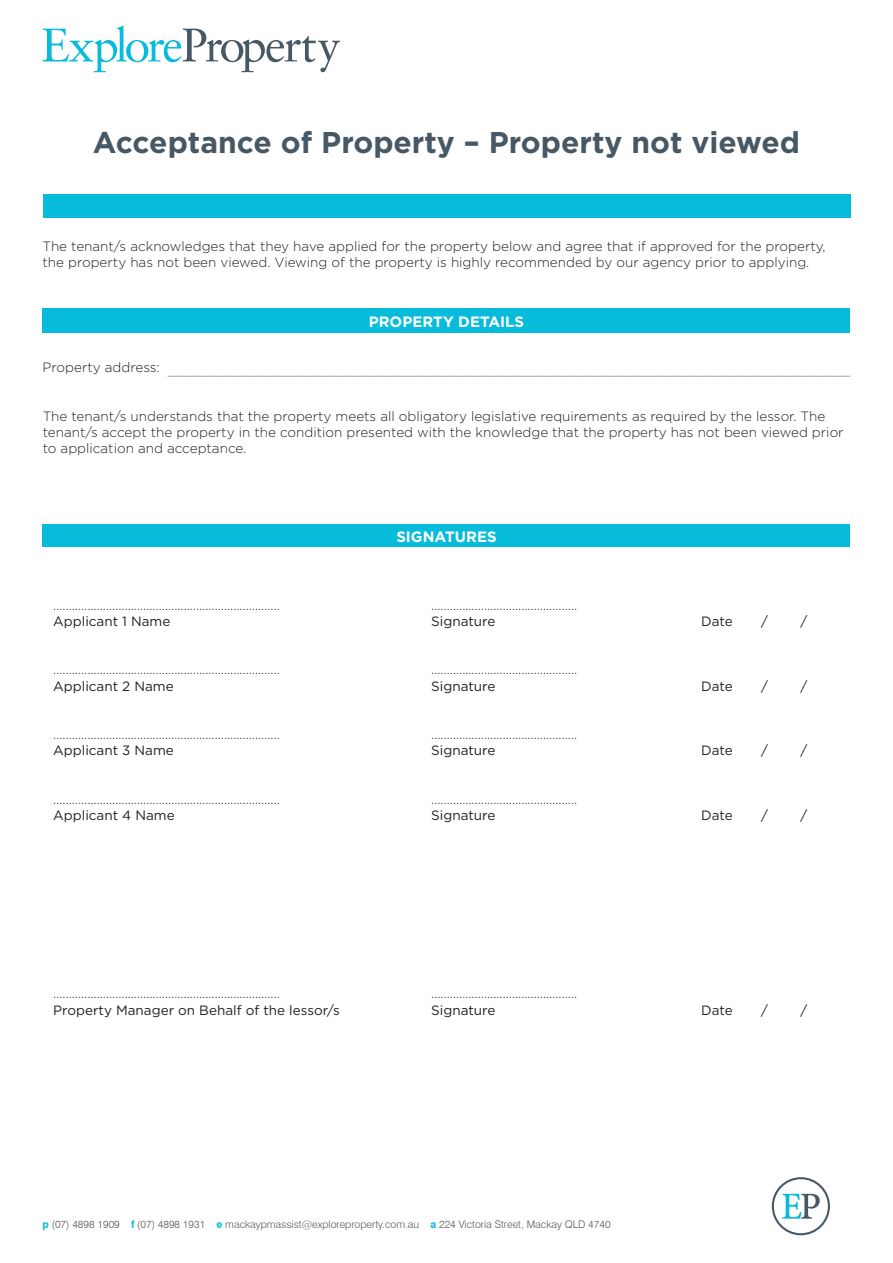
<style>
.page{position:relative;width:893px;height:1263px;background:#fff}
.page>*{position:absolute;margin:0;border:0;box-sizing:border-box;transform-origin:0 0}
.t1{font:700 30px "Gotham";color:#475865}
.t2{font:300 15px "Swiss 721 BT";color:#808285}
.t3{font:700 15px "Gotham";color:#fff}
.t4{font:300 13.5px/16.2px "Gotham";color:#231f20}
.t5{font:13.5px "Gotham";color:#231f20}
.t6{font:300 10.5px "Swiss 721 BT";color:#57585a}
.s1{font-weight:700;color:#07bbda}
</style>
<div class="page">
<div style="left:43px;top:194px;width:808px;height:24px;background:#07bbda"></div>
<div style="left:43px;top:308px;width:807px;height:25px;background:#07bbda"></div>
<div style="left:43px;top:524px;width:807px;height:23px;background:#07bbda"></div>
<svg style="left:43px;top:26px;width:297px;height:46px"></svg>
<svg style="left:772px;top:1177px;width:58px;height:58px"></svg>
<p class="t1" style="left:93px;top:122px;width:708px">Acceptance of Property – Property not viewed</p>
<p class="t4" style="left:43px;top:238px;width:785px">The tenant/s acknowledges that they have applied for the property below and agree that if approved for the property, the property has not been viewed. Viewing of the property is highly recommended by our agency prior to applying.</p>
<p class="t3" style="left:369px;top:311px;width:157px">PROPERTY DETAILS</p>
<p class="t4" style="left:43px;top:359px;width:119px">Property address:</p>
<p class="t2" style="left:168px;top:358px;width:684px">___________________________________________________________________________________________</p>
<p class="t4" style="left:43px;top:408px;width:802px">The tenant/s understands that the property meets all obligatory legislative requirements as required by the lessor. The tenant/s accept the property in the condition presented with the knowledge that the property has not been viewed prior to application and acceptance.</p>
<p class="t3" style="left:396px;top:526px;width:102px">SIGNATURES</p>
<p class="t4" style="left:53px;top:596px;width:228px">.........................................................................</p>
<p class="t4" style="left:431px;top:596px;width:147px">...............................................</p>
<p class="t5" style="left:53px;top:612px;width:119px">Applicant 1 Name</p>
<p class="t5" style="left:431px;top:612px;width:66px">Signature</p>
<p class="t5" style="left:701px;top:612px;width:33px">Date</p>
<p class="t5" style="left:761px;top:612px;width:8px">/</p>
<p class="t5" style="left:800px;top:612px;width:8px">/</p>
<p class="t4" style="left:53px;top:661px;width:228px">.........................................................................</p>
<p class="t4" style="left:431px;top:661px;width:147px">...............................................</p>
<p class="t5" style="left:53px;top:677px;width:122px">Applicant 2 Name</p>
<p class="t5" style="left:431px;top:677px;width:66px">Signature</p>
<p class="t5" style="left:701px;top:677px;width:33px">Date</p>
<p class="t5" style="left:761px;top:677px;width:8px">/</p>
<p class="t5" style="left:800px;top:677px;width:8px">/</p>
<p class="t4" style="left:53px;top:726px;width:228px">.........................................................................</p>
<p class="t4" style="left:431px;top:726px;width:147px">...............................................</p>
<p class="t5" style="left:53px;top:742px;width:122px">Applicant 3 Name</p>
<p class="t5" style="left:431px;top:742px;width:66px">Signature</p>
<p class="t5" style="left:701px;top:742px;width:33px">Date</p>
<p class="t5" style="left:761px;top:742px;width:8px">/</p>
<p class="t5" style="left:800px;top:742px;width:8px">/</p>
<p class="t4" style="left:53px;top:791px;width:228px">.........................................................................</p>
<p class="t4" style="left:431px;top:791px;width:147px">...............................................</p>
<p class="t5" style="left:53px;top:807px;width:123px">Applicant 4 Name</p>
<p class="t5" style="left:431px;top:807px;width:66px">Signature</p>
<p class="t5" style="left:701px;top:807px;width:33px">Date</p>
<p class="t5" style="left:761px;top:807px;width:8px">/</p>
<p class="t5" style="left:800px;top:807px;width:8px">/</p>
<p class="t4" style="left:53px;top:985px;width:228px">.........................................................................</p>
<p class="t4" style="left:431px;top:985px;width:147px">...............................................</p>
<p class="t5" style="left:53px;top:1001px;width:288px">Property Manager on Behalf of the lessor/s</p>
<p class="t5" style="left:431px;top:1001px;width:66px">Signature</p>
<p class="t5" style="left:701px;top:1001px;width:33px">Date</p>
<p class="t5" style="left:761px;top:1001px;width:8px">/</p>
<p class="t5" style="left:800px;top:1001px;width:8px">/</p>
<p class="t6" style="left:43px;top:1218px;width:570px"><span class="s1">p</span> (07) 4898 1909 <span class="s1">f</span> (07) 4898 1931 <span class="s1">e</span> mackaypmassist@exploreproperty.com.au <span class="s1">a</span> 224 Victoria Street, Mackay QLD 4740</p>
</div>
